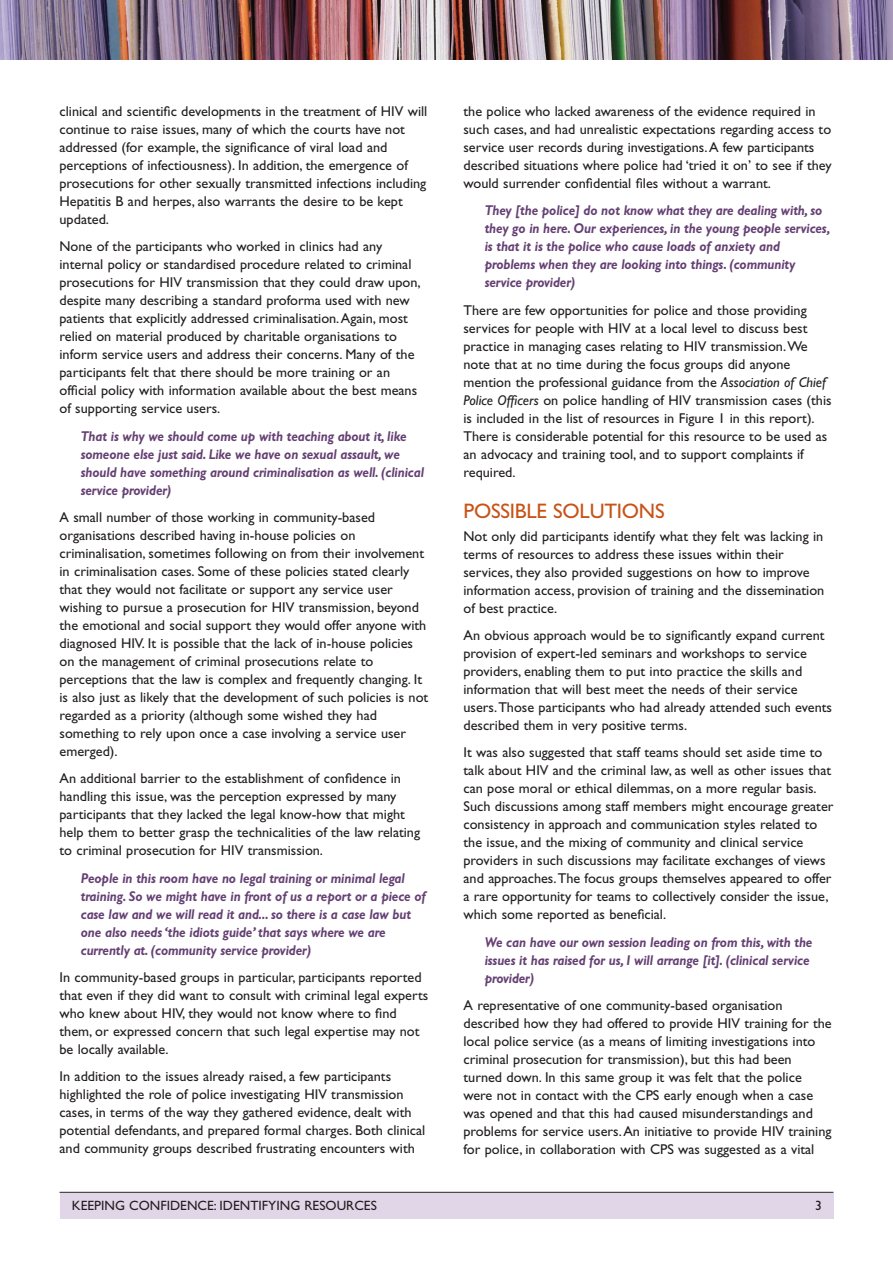
<style>
.page{position:relative;width:893px;height:1263px;background:#fff}
.page>*{position:absolute;margin:0;border:0;box-sizing:border-box;transform-origin:0 0}
._3_subhead{font:21px "Gill Sans";letter-spacing:-.01em;color:#c75318}
._1_body{font:14.25px/18px "Gill Sans";color:#231f20}
.quote{font:italic 700 14.25px/18px "Gill Sans";letter-spacing:-.01em;color:#654074;scale:.9 1}
.a2_footer{font:13.5px "Gill Sans";color:#231f20}
.s1{font-style:italic}
</style>
<div class="page">
<hr style="left:60px;top:1192px;width:773px;height:1px;background:#231f20">
<div style="left:60px;top:1193px;width:773px;height:25px;background:#e1d6e8"></div>
<img style="left:0;top:0;width:893px;height:60px">
<p class="_1_body" style="left:60px;top:102px;width:369px">clinical and scientific developments in the treatment of HIV will continue to raise issues, many of which the courts have not addressed (for example, the significance of viral load and perceptions of infectiousness). In addition, the emergence of prosecutions for other sexually transmitted infections including Hepatitis B and herpes, also warrants the desire to be kept updated.</p>
<p class="_1_body" style="left:60px;top:237px;width:363px">None of the participants who worked in clinics had any internal policy or standardised procedure related to criminal prosecutions for HIV transmission that they could draw upon, despite many describing a standard proforma used with new patients that explicitly addressed criminalisation. Again, most relied on material produced by charitable organisations to inform service users and address their concerns. Many of the participants felt that there should be more training or an official policy with information available about the best means of supporting service users.</p>
<p class="quote" style="left:81px;top:427px;width:383px">That is why we should come up with teaching about it, like someone else just said. Like we have on sexual assault, we should have something around criminalisation as well. (clinical service provider)</p>
<p class="_1_body" style="left:60px;top:508px;width:370px">A small number of those working in community-based organisations described having in-house policies on criminalisation, sometimes following on from their involvement in criminalisation cases. Some of these policies stated clearly that they would not facilitate or support any service user wishing to pursue a prosecution for HIV transmission, beyond the emotional and social support they would offer anyone with diagnosed HIV. It is possible that the lack of in-house policies on the management of criminal prosecutions relate to perceptions that the law is complex and frequently changing. It is also just as likely that the development of such policies is not regarded as a priority (although some wished they had something to rely upon once a case involving a service user emerged).</p>
<p class="_1_body" style="left:60px;top:769px;width:362px">An additional barrier to the establishment of confidence in handling this issue, was the perception expressed by many participants that they lacked the legal know-how that might help them to better grasp the technicalities of the law relating to criminal prosecution for HIV transmission.</p>
<p class="quote" style="left:81px;top:869px;width:385px">People in this room have no legal training or minimal legal training. So we might have in front of us a report or a piece of case law and we will read it and... so there is a case law but one also needs ‘the idiots guide’ that says where we are currently at. (community service provider)</p>
<p class="_1_body" style="left:60px;top:968px;width:370px">In community-based groups in particular, participants reported that even if they did want to consult with criminal legal experts who knew about HIV, they would not know where to find them, or expressed concern that such legal expertise may not be locally available.</p>
<p class="_1_body" style="left:60px;top:1067px;width:367px">In addition to the issues already raised, a few participants highlighted the role of police investigating HIV transmission cases, in terms of the way they gathered evidence, dealt with potential defendants, and prepared formal charges. Both clinical and community groups described frustrating encounters with</p>
<p class="_1_body" style="left:463px;top:102px;width:370px">the police who lacked awareness of the evidence required in such cases, and had unrealistic expectations regarding access to service user records during investigations. A few participants described situations where police had ‘tried it on’ to see if they would surrender confidential files without a warrant.</p>
<p class="quote" style="left:485px;top:201px;width:385px">They [the police] do not know what they are dealing with, so they go in here. Our experiences, in the young people services, is that it is the police who cause loads of anxiety and problems when they are looking into things. (community service provider)</p>
<p class="_1_body" style="left:463px;top:301px;width:370px">There are few opportunities for police and those providing services for people with HIV at a local level to discuss best practice in managing cases relating to HIV transmission. We note that at no time during the focus groups did anyone mention the professional guidance from the <span class="s1">Association of Chief Police Officers</span> on police handling of HIV transmission cases (this is included in the list of resources in Figure 1 in this report).<br>There is considerable potential for this resource to be used as an advocacy and training tool, and to support complaints if required.</p>
<p class="_3_subhead" style="left:463px;top:499px;width:203px">POSSIBLE SOLUTIONS</p>
<p class="_1_body" style="left:463px;top:527px;width:362px">Not only did participants identify what they felt was lacking in terms of resources to address these issues within their services, they also provided suggestions on how to improve information access, provision of training and the dissemination of best practice.</p>
<p class="_1_body" style="left:463px;top:626px;width:370px">An obvious approach would be to significantly expand current provision of expert-led seminars and workshops to service providers, enabling them to put into practice the skills and information that will best meet the needs of their service users. Those participants who had already attended such events described them in very positive terms.</p>
<p class="_1_body" style="left:463px;top:743px;width:371px">It was also suggested that staff teams should set aside time to talk about HIV and the criminal law, as well as other issues that can pose moral or ethical dilemmas, on a more regular basis.<br>Such discussions among staff members might encourage greater consistency in approach and communication styles related to the issue, and the mixing of community and clinical service providers in such discussions may facilitate exchanges of views and approaches. The focus groups themselves appeared to offer a rare opportunity for teams to collectively consider the issue, which some reported as beneficial.</p>
<p class="quote" style="left:485px;top:933px;width:366px">We can have our own session leading on from this, with the issues it has raised for us, I will arrange [it]. (clinical service provider)</p>
<p class="_1_body" style="left:463px;top:996px;width:370px">A representative of one community-based organisation described how they had offered to provide HIV training for the local police service (as a means of limiting investigations into criminal prosecution for transmission), but this had been turned down. In this same group it was felt that the police were not in contact with the CPS early enough when a case was opened and that this had caused misunderstandings and problems for service users. An initiative to provide HIV training for police, in collaboration with CPS was suggested as a vital</p>
<p class="a2_footer" style="left:72px;top:1198px;width:306px">KEEPING CONFIDENCE: IDENTIFYING RESOURCES</p>
<p class="a2_footer" style="left:815px;top:1198px;width:8px">3</p>
</div>
